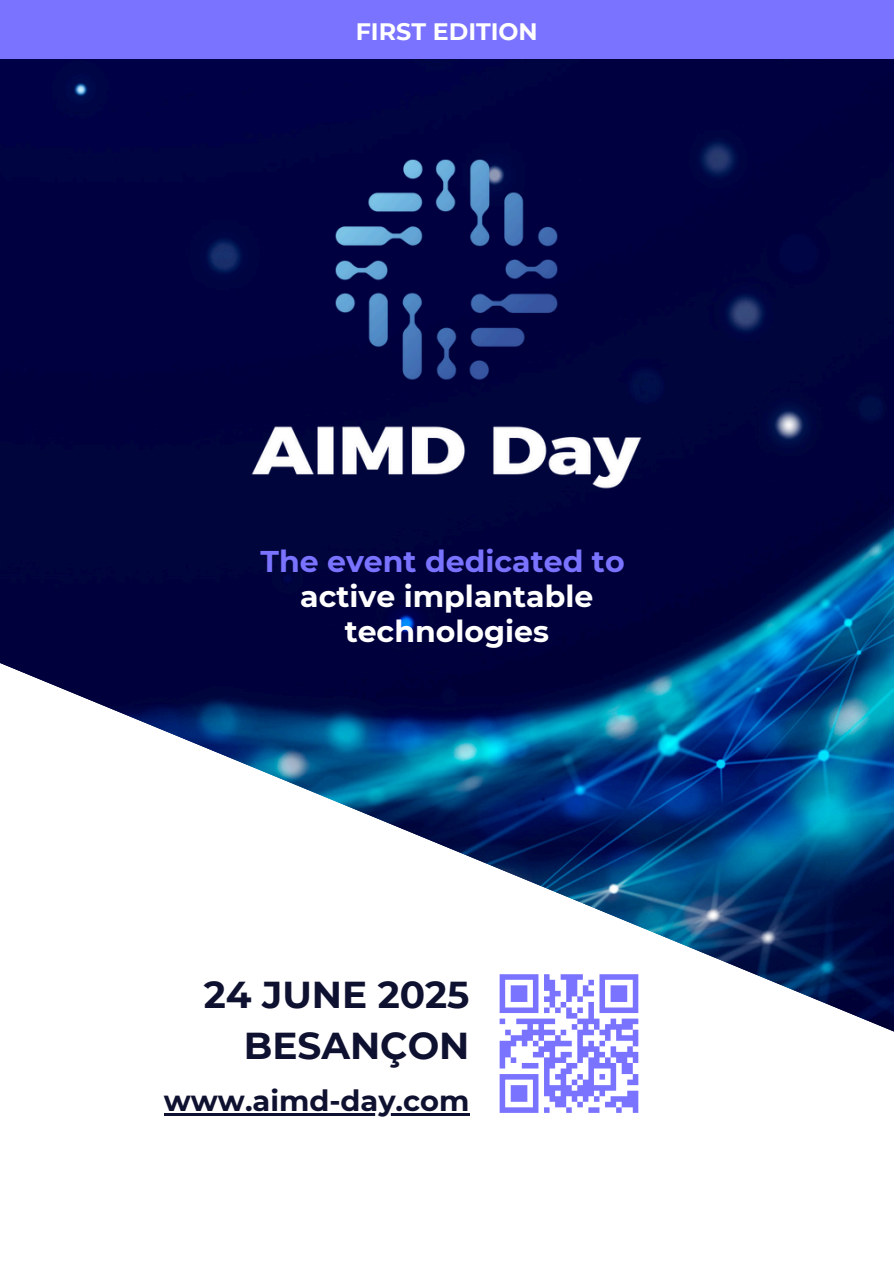
<style>
.page{position:relative;width:894px;height:1264px;background:#fff}
.page>*{position:absolute;margin:0;border:0;box-sizing:border-box;transform-origin:0 0}
.t1{font:700 37.35px/50.7px "Montserrat";color:#0f1130;text-align:right}
.t2{font:700 30px/34.8px "Montserrat";color:#fff;text-align:center}
.t3{font:700 28.95px "Montserrat";color:#0f1130}
.t4{font:700 23.7px "Montserrat";color:#fff}
.s1{color:#7a73ff}
</style>
<div class="page">
<img style="left:0;top:58px;width:893px;height:547px">
<svg style="left:0;top:605px;width:893px;height:511px"></svg>
<div style="left:0;top:0;width:893px;height:58px;background:#7a73ff"></div>
<img style="left:225px;top:120px;width:442px;height:381px">
<hr style="left:164px;top:1113px;width:305px;height:2px;background:#0f1130">
<div style="left:499px;top:974px;width:139px;height:138px;background:#fff"></div>
<div style="left:599px;top:974px;width:39px;height:5px;background:#7a73ff"></div>
<div style="left:610px;top:985px;width:17px;height:5px;background:#7a73ff"></div>
<div style="left:610px;top:990px;width:17px;height:6px;background:#7a73ff"></div>
<div style="left:610px;top:996px;width:17px;height:5px;background:#7a73ff"></div>
<svg style="left:632px;top:979px;width:6px;height:28px"></svg>
<div style="left:599px;top:1007px;width:39px;height:6px;background:#7a73ff"></div>
<div style="left:621px;top:1018px;width:17px;height:6px;background:#7a73ff"></div>
<div style="left:605px;top:1024px;width:27px;height:5px;background:#7a73ff"></div>
<div style="left:616px;top:1035px;width:22px;height:5px;background:#7a73ff"></div>
<svg style="left:627px;top:1029px;width:11px;height:22px"></svg>
<div style="left:610px;top:1051px;width:28px;height:6px;background:#7a73ff"></div>
<div style="left:616px;top:1057px;width:11px;height:5px;background:#7a73ff"></div>
<svg style="left:632px;top:1057px;width:6px;height:5px"></svg>
<div style="left:621px;top:1062px;width:11px;height:6px;background:#7a73ff"></div>
<div style="left:621px;top:1068px;width:11px;height:6px;background:#7a73ff"></div>
<svg style="left:632px;top:1074px;width:6px;height:5px"></svg>
<div style="left:627px;top:1079px;width:11px;height:6px;background:#7a73ff"></div>
<div style="left:627px;top:1090px;width:11px;height:6px;background:#7a73ff"></div>
<div style="left:610px;top:1096px;width:28px;height:5px;background:#7a73ff"></div>
<div style="left:621px;top:1101px;width:17px;height:6px;background:#7a73ff"></div>
<svg style="left:499px;top:974px;width:122px;height:138px"></svg>
<svg style="left:632px;top:1107px;width:6px;height:5px"></svg>
<p class="t4" style="left:355px;top:17px;width:183px">FIRST EDITION</p>
<h2 class="t2" style="left:260px;top:543px;width:365px"><span class="s1">The event dedicated to </span>active implantable technologies</h2>
<p class="t1" style="left:204px;top:969px;width:267px">24 JUNE 2025<br>BESANÇON</p>
<h1 class="t3" style="left:164px;top:1083px;width:307px">www.aimd-day.com</h1>
</div>
